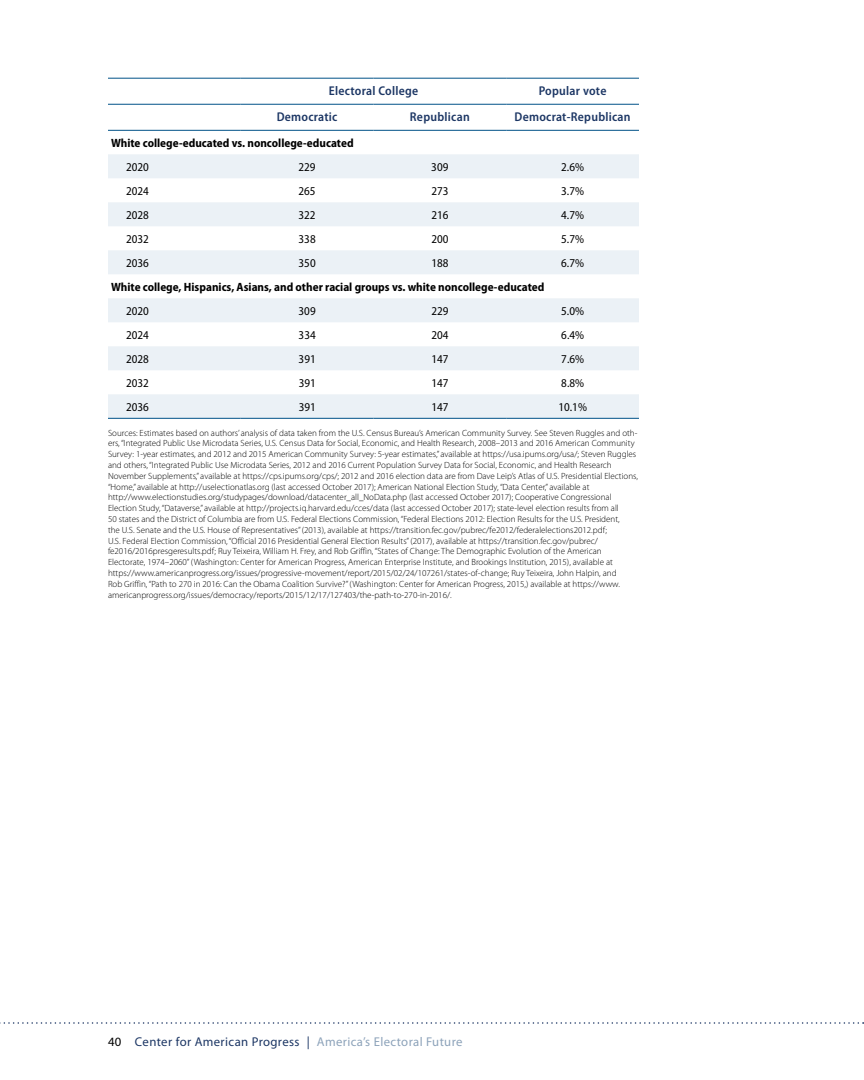
<style>
.page{position:relative;width:864px;height:1080px;background:#fff}
.page>*{position:absolute;margin:0;border:0;box-sizing:border-box;transform-origin:0 0}
.t1{font:600 semi-condensed 12.75px "Myriad Pro";letter-spacing:.02em;color:#1c3664}
.t2{font:12.75px "Myriad Pro";letter-spacing:.03em;color:#1c3664}
.t3{font:semi-condensed 12px "Myriad Pro";color:#000}
.t4{font:700 semi-condensed 12px "Myriad Pro";color:#000}
.t5{font:300 9px/10.8px "Myriad Pro";color:#000}
.s1{color:#000}
.s2{color:#8da3ba}
</style>
<div class="page">
<svg style="left:0;top:1022px;width:864px;height:2px"></svg>
<svg style="left:108px;top:154px;width:531px;height:264px;fill:#ebf1f6"></svg>
<hr style="left:108px;top:104px;width:133px;height:1px;background:#005288">
<hr style="left:241px;top:104px;width:133px;height:1px;background:#005288">
<hr style="left:374px;top:104px;width:132px;height:1px;background:#005288">
<hr style="left:506px;top:104px;width:133px;height:1px;background:#005288">
<hr style="left:108px;top:78px;width:133px;height:1px;background:#005288">
<hr style="left:241px;top:78px;width:133px;height:1px;background:#005288">
<hr style="left:374px;top:78px;width:132px;height:1px;background:#005288">
<hr style="left:506px;top:78px;width:133px;height:1px;background:#005288">
<hr style="left:108px;top:130px;width:133px;height:1px;background:#005288">
<hr style="left:241px;top:130px;width:133px;height:1px;background:#005288">
<hr style="left:374px;top:130px;width:132px;height:1px;background:#005288">
<hr style="left:506px;top:130px;width:133px;height:1px;background:#005288">
<hr style="left:108px;top:418px;width:133px;height:1px;background:#005288">
<hr style="left:241px;top:418px;width:133px;height:1px;background:#005288">
<hr style="left:374px;top:418px;width:132px;height:1px;background:#005288">
<hr style="left:506px;top:418px;width:133px;height:1px;background:#005288">
<h1 class="t1" style="left:329px;top:84px;width:91px">Electoral College</h1>
<h1 class="t1" style="left:539px;top:84px;width:69px">Popular vote</h1>
<h1 class="t1" style="left:277px;top:110px;width:62px">Democratic</h1>
<h1 class="t1" style="left:410px;top:110px;width:61px">Republican</h1>
<h1 class="t1" style="left:515px;top:110px;width:118px">Democrat-Republican</h1>
<h2 class="t4" style="left:111px;top:136px;width:244px">White college-educated vs. noncollege-educated</h2>
<h2 class="t3" style="left:126px;top:160px;width:24px">2020</h2>
<h2 class="t3" style="left:299px;top:160px;width:19px">229</h2>
<h2 class="t3" style="left:431px;top:160px;width:19px">309</h2>
<h2 class="t3" style="left:561px;top:160px;width:24px">2.6%</h2>
<h2 class="t3" style="left:126px;top:184px;width:24px">2024</h2>
<h2 class="t3" style="left:299px;top:184px;width:19px">265</h2>
<h2 class="t3" style="left:431px;top:184px;width:19px">273</h2>
<h2 class="t3" style="left:561px;top:184px;width:24px">3.7%</h2>
<h2 class="t3" style="left:126px;top:208px;width:24px">2028</h2>
<h2 class="t3" style="left:299px;top:208px;width:19px">322</h2>
<h2 class="t3" style="left:431px;top:208px;width:19px">216</h2>
<h2 class="t3" style="left:561px;top:208px;width:24px">4.7%</h2>
<h2 class="t3" style="left:126px;top:232px;width:24px">2032</h2>
<h2 class="t3" style="left:299px;top:232px;width:19px">338</h2>
<h2 class="t3" style="left:431px;top:232px;width:19px">200</h2>
<h2 class="t3" style="left:561px;top:232px;width:24px">5.7%</h2>
<h2 class="t3" style="left:126px;top:256px;width:24px">2036</h2>
<h2 class="t3" style="left:299px;top:256px;width:19px">350</h2>
<h2 class="t3" style="left:431px;top:256px;width:19px">188</h2>
<h2 class="t3" style="left:561px;top:256px;width:24px">6.7%</h2>
<h2 class="t4" style="left:111px;top:280px;width:435px">White college, Hispanics, Asians, and other racial groups vs. white noncollege-educated</h2>
<h2 class="t3" style="left:126px;top:304px;width:24px">2020</h2>
<h2 class="t3" style="left:299px;top:304px;width:19px">309</h2>
<h2 class="t3" style="left:431px;top:304px;width:19px">229</h2>
<h2 class="t3" style="left:561px;top:304px;width:24px">5.0%</h2>
<h2 class="t3" style="left:126px;top:328px;width:24px">2024</h2>
<h2 class="t3" style="left:299px;top:328px;width:19px">334</h2>
<h2 class="t3" style="left:431px;top:328px;width:19px">204</h2>
<h2 class="t3" style="left:561px;top:328px;width:24px">6.4%</h2>
<h2 class="t3" style="left:126px;top:352px;width:24px">2028</h2>
<h2 class="t3" style="left:299px;top:352px;width:19px">391</h2>
<h2 class="t3" style="left:431px;top:352px;width:19px">147</h2>
<h2 class="t3" style="left:561px;top:352px;width:24px">7.6%</h2>
<h2 class="t3" style="left:126px;top:376px;width:24px">2032</h2>
<h2 class="t3" style="left:299px;top:376px;width:19px">391</h2>
<h2 class="t3" style="left:431px;top:376px;width:19px">147</h2>
<h2 class="t3" style="left:561px;top:376px;width:24px">8.8%</h2>
<h2 class="t3" style="left:126px;top:400px;width:24px">2036</h2>
<h2 class="t3" style="left:299px;top:400px;width:19px">391</h2>
<h2 class="t3" style="left:431px;top:400px;width:19px">147</h2>
<h2 class="t3" style="left:558px;top:400px;width:30px">10.1%</h2>
<p class="t5" style="left:108px;top:427px;width:532px">Sources: Estimates based on authors’ analysis of data taken from the U.S. Census Bureau’s American Community Survey. See Steven Ruggles and oth&shy;ers, “Integrated Public Use Microdata Series, U.S. Census Data for Social, Economic, and Health Research, 2008–2013 and 2016 American Community Survey: 1-year estimates, and 2012 and 2015 American Community Survey: 5-year estimates,” available at https://usa.ipums.org/usa/; Steven Ruggles and others, “Integrated Public Use Microdata Series, 2012 and 2016 Current Population Survey Data for Social, Economic, and Health Research November Supplements,” available at https://cps.ipums.org/cps/; 2012 and 2016 election data are from Dave Leip’s Atlas of U.S. Presidential Elections, “Home,” available at http://uselectionatlas.org (last accessed October 2017); American National Election Study, “Data Center,” available at http://www.electionstudies.org/studypages/download/datacenter_all_NoData.php (last accessed October 2017); Cooperative Congressional Election Study, “Dataverse,” available at http://projects.iq.harvard.edu/cces/data (last accessed October 2017); state-level election results from all<br>50 states and the District of Columbia are from U.S. Federal Elections Commission, “Federal Elections 2012: Election Results for the U.S. President,<br>the U.S. Senate and the U.S. House of Representatives” (2013), available at https://transition.fec.gov/pubrec/fe2012/federalelections2012.pdf;<br>U.S. Federal Election Commission, “Official 2016 Presidential General Election Results” (2017), available at https://transition.fec.gov/pubrec/ fe2016/2016presgeresults.pdf; Ruy Teixeira, William H. Frey, and Rob Griffin, “States of Change: The Demographic Evolution of the American Electorate, 1974–2060” (Washington: Center for American Progress, American Enterprise Institute, and Brookings Institution, 2015), available at https://www.americanprogress.org/issues/progressive-movement/report/2015/02/24/107261/states-of-change; Ruy Teixeira, John Halpin, and<br>Rob Griffin, “Path to 270 in 2016: Can the Obama Coalition Survive?” (Washington: Center for American Progress, 2015,) available at https://www. americanprogress.org/issues/democracy/reports/2015/12/17/127403/the-path-to-270-in-2016/.</p>
<h1 class="t2" style="left:108px;top:1033px;width:356px"><span class="s1">40</span> Center for American Progress | <span class="s2">America’s Electoral Future</span></h1>
</div>
